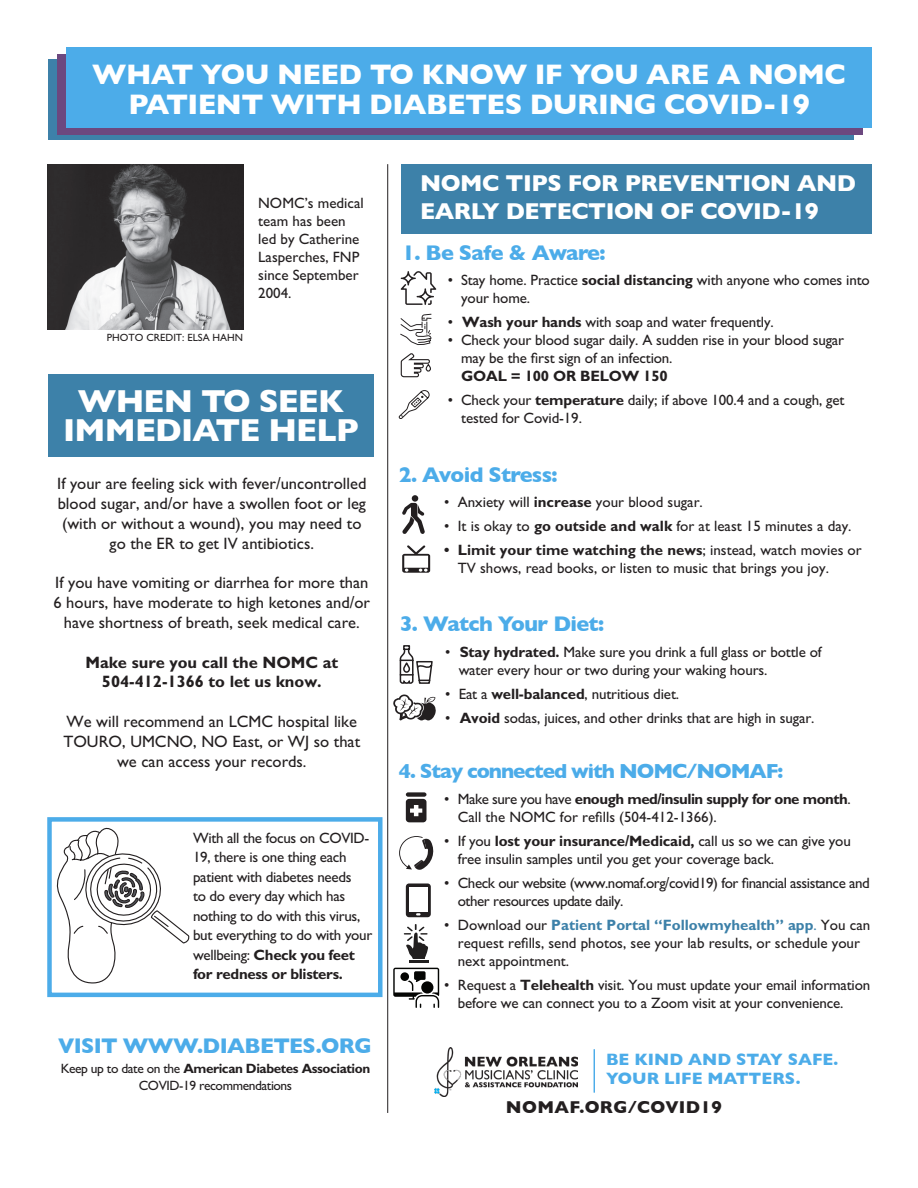
<style>
.page{position:relative;width:918px;height:1188px;background:#fff}
.page>*{position:absolute;margin:0;border:0;box-sizing:border-box;transform-origin:0 0}
.t1{font:700 32.4px/28.8px "Gill Sans";letter-spacing:-.025em;color:#fff;text-align:center}
.t2{font:700 28.8px/30.6px "Gill Sans";letter-spacing:-.02em;color:#fff;text-align:center}
.t3{font:700 23.4px/28px "Gill Sans";letter-spacing:-.02em;color:#fff}
.t4{font:700 21.6px "Gill Sans";letter-spacing:-.03em;color:#4cace9}
.t5{font:700 20.7px "Gill Sans";letter-spacing:-.05em;color:#4cace9}
.t6{font:700 17.55px "Gill Sans";letter-spacing:.02em;color:#231f20}
.t7{font:700 16.8px "Gill Sans";color:#4cace9}
.t8{font:16.5px/19.8px "M Gill Sans";color:#231f20;text-align:center}
.t9{font:700 16.5px/19.8px "M Gill Sans";color:#231f20;text-align:center}
.t10{font:15px/18px "M Gill Sans";letter-spacing:-.01em;color:#231f20}
.t11{font:15px/18px "M Gill Sans";letter-spacing:-.03em;color:#231f20}
.t12{font:13.5px/16.2px "M Gill Sans";letter-spacing:-.03em;color:#231f20;text-align:center}
.t13{font:10.5px "M Gill Sans";color:#231f20}
.s1{font-weight:700}
.s2{font-weight:700;color:#3d81a9}
.s3{color:#3d81a9}
</style>
<div class="page">
<div style="left:48px;top:59px;width:805px;height:81px;background:linear-gradient(to right,#3d81a9,#3d81a9)"></div>
<div style="left:58px;top:54px;width:805px;height:80px;background:linear-gradient(to right,#6c4980,#6c487f)"></div>
<div style="left:67px;top:47px;width:805px;height:80px;background:#4cace9"></div>
<img style="left:434px;top:1047px;width:144px;height:49px">
<hr style="left:594px;top:1049px;width:1px;height:44px;background:#4cace9">
<svg style="left:399px;top:390px;width:31px;height:29px"></svg>
<img style="left:47px;top:164px;width:196px;height:165px">
<div style="left:402px;top:164px;width:470px;height:69px;background:#3d81a9"></div>
<hr style="left:387px;top:164px;width:1px;height:949px;background:#231f20">
<svg style="left:399px;top:645px;width:34px;height:39px"></svg>
<div style="left:406px;top:792px;width:21px;height:5px;background:#231f20;border-radius:2px"></div>
<svg style="left:406px;top:799px;width:21px;height:23px"></svg>
<div style="left:48px;top:374px;width:326px;height:83px;background:#3d81a9"></div>
<svg style="left:393px;top:694px;width:43px;height:27px"></svg>
<svg style="left:400px;top:314px;width:32px;height:31px"></svg>
<svg style="left:406px;top:883px;width:25px;height:34px"></svg>
<svg style="left:393px;top:968px;width:46px;height:40px"></svg>
<svg style="left:399px;top:836px;width:35px;height:34px"></svg>
<svg style="left:402px;top:503px;width:23px;height:31px"></svg>
<div style="left:412px;top:495px;width:6px;height:7px;background:#231f20;border-radius:50%"></div>
<svg style="left:401px;top:271px;width:35px;height:34px"></svg>
<svg style="left:400px;top:353px;width:30px;height:25px"></svg>
<div style="left:426px;top:364px;width:5px;height:8px;border:1px solid #231f20;border-radius:2px"></div>
<hr style="left:409px;top:960px;width:20px;height:3px;background:#211f1f">
<svg style="left:404px;top:924px;width:24px;height:35px"></svg>
<svg style="left:402px;top:545px;width:28px;height:28px"></svg>
<svg style="left:56px;top:827px;width:134px;height:157px"></svg>
<div style="left:47px;top:817px;width:336px;height:180px;border:4px solid #4cace9"></div>
<p class="t2" style="left:92px;top:58px;width:755px">WHAT YOU NEED TO KNOW IF YOU ARE A NOMC<br>PATIENT WITH DIABETES DURING COVID-19</p>
<p class="t13" style="left:107px;top:331px;width:138px">PHOTO CREDIT: ELSA HAHN</p>
<p class="t10" style="left:258px;top:194px;width:107px">NOMC’s medical team has been led by Catherine<br>Lasperches, FNP since September<br>2004.</p>
<p class="t1" style="left:63px;top:386px;width:297px">WHEN TO SEEK<br>IMMEDIATE HELP</p>
<p class="t8" style="left:57px;top:474px;width:311px">If your are feeling sick with fever/uncontrolled blood sugar, and/or have a swollen foot or leg (with or without a wound), you may need to go the ER to get IV antibiotics.</p>
<p class="t8" style="left:53px;top:573px;width:318px">If you have vomiting or diarrhea for more than<br>6 hours, have moderate to high ketones and/or have shortness of breath, seek medical care.</p>
<p class="t9" style="left:86px;top:652px;width:254px">Make sure you call the NOMC at<br>504-412-1366 to let us know.</p>
<p class="t8" style="left:63px;top:712px;width:298px">We will recommend an LCMC hospital like<br>TOURO, UMCNO, NO East, or WJ so that we can access your records.</p>
<p class="t10" style="left:193px;top:828px;width:181px;line-height:19.5px">With all the focus on COVID-<br>19, there is one thing each patient with diabetes needs<br>to do every day which has nothing to do with this virus, but everything to do with your wellbeing: <span class="s1">Check you feet for redness or blisters.</span></p>
<p class="t4" style="left:58px;top:1028px;width:315px">VISIT WWW.DIABETES.ORG</p>
<p class="t12" style="left:61px;top:1061px;width:311px">Keep up to date on the <span class="s1">American Diabetes Association<br></span>COVID-19 recommendations</p>
<p class="t3" style="left:420px;top:168px;width:437px">NOMC TIPS FOR PREVENTION AND<br>EARLY DETECTION OF COVID-19</p>
<p class="t4" style="left:402px;top:235px;width:205px">1. Be Safe &amp; Aware:</p>
<p class="t10" style="left:461px;top:271px;width:410px;text-indent:-14px">• Stay home. Practice <span class="s1">social distancing</span> with anyone who comes into your home.</p>
<p class="t10" style="left:448px;top:313px;width:328px">• <span class="s1">Wash your hands</span> with soap and water frequently.</p>
<p class="t10" style="left:461px;top:331px;width:384px;text-indent:-14px">• Check your blood sugar daily. A sudden rise in your blood sugar may be the first sign of an infection.<br><span class="s1">GOAL = 100 OR BELOW 150</span></p>
<p class="t10" style="left:461px;top:391px;width:385px;text-indent:-14px">• Check your <span class="s1">temperature</span> daily; if above 100.4 and a cough, get tested for Covid-19.</p>
<p class="t4" style="left:399px;top:457px;width:160px">2. Avoid Stress:</p>
<p class="t10" style="left:444px;top:493px;width:260px">• Anxiety will <span class="s1">increase</span> your blood sugar.</p>
<p class="t10" style="left:444px;top:517px;width:409px">• It is okay to <span class="s1">go outside and walk</span> for at least 15 minutes a day.</p>
<p class="t10" style="left:458px;top:541px;width:406px;text-indent:-14px"><span class="s1">• Limit your time watching the news</span>; instead, watch movies or<br>TV shows, read books, or listen to music that brings you joy.</p>
<p class="t4" style="left:400px;top:607px;width:206px">3. Watch Your Diet:</p>
<p class="t10" style="left:459px;top:643px;width:364px;text-indent:-14px">• <span class="s1">Stay hydrated.</span> Make sure you drink a full glass or bottle of water every hour or two during your waking hours.</p>
<p class="t10" style="left:445px;top:685px;width:235px">• Eat a <span class="s1">well-balanced</span>, nutritious diet.</p>
<p class="t10" style="left:445px;top:709px;width:371px">• <span class="s1">Avoid</span> sodas, juices, and other drinks that are high in sugar.</p>
<p class="t5" style="left:399px;top:755px;width:386px">4. Stay connected with NOMC/NOMAF:</p>
<p class="t10" style="left:458px;top:790px;width:394px;text-indent:-14px">• Make sure you have <span class="s1">enough med/insulin supply for one month</span>.<br>Call the NOMC for refills (504-412-1366).</p>
<p class="t10" style="left:458px;top:832px;width:395px;text-indent:-14px">• If you <span class="s1">lost your insurance/Medicaid,</span> call us so we can give you free insulin samples until you get your coverage back.</p>
<p class="t11" style="left:458px;top:874px;width:414px;text-indent:-14px">• Check our website (www.nomaf.org/covid19) for financial assistance and other resources update daily.</p>
<p class="t10" style="left:458px;top:916px;width:414px;text-indent:-14px">• Download our <span class="s2">Patient Portal “Followmyhealth” app</span><span class="s3">.</span> You can request refills, send photos, see your lab results, or schedule your next appointment.</p>
<p class="t10" style="left:458px;top:976px;width:414px;text-indent:-14px">• Request a <span class="s1">Telehealth</span> visit. You must update your email information before we can connect you to a Zoom visit at your convenience.</p>
<p class="t7" style="left:606px;top:1046px;width:234px">BE KIND AND STAY SAFE.</p>
<p class="t7" style="left:606px;top:1065px;width:196px">YOUR LIFE MATTERS.</p>
<p class="t6" style="left:506px;top:1093px;width:217px">NOMAF.ORG/COVID19</p>
</div>
